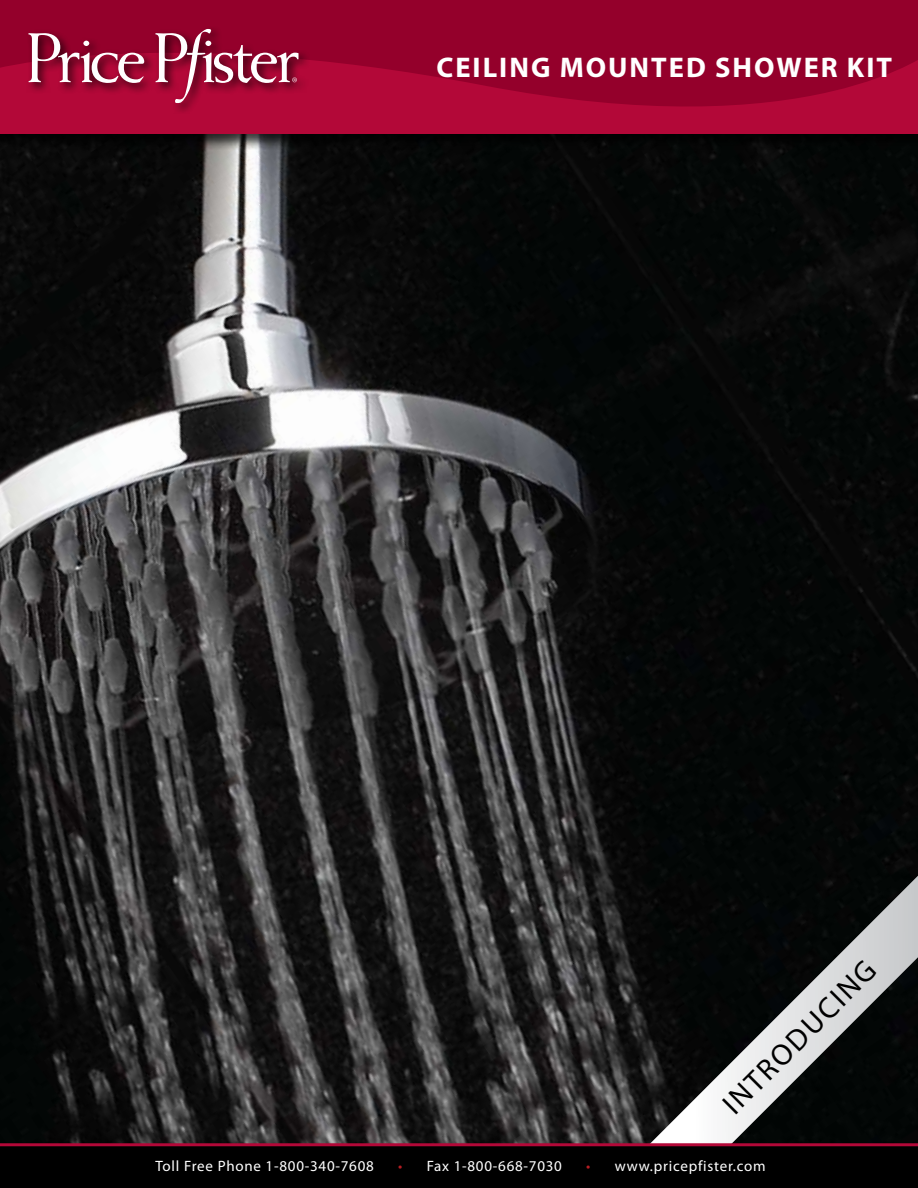
<style>
.page{position:relative;width:918px;height:1188px;background:#fff}
.page>*{position:absolute;margin:0;border:0;box-sizing:border-box;transform-origin:0 0}
.t1{font:30px "Myriad Pro";color:#000}
.t2{font:700 28.5px "Myriad Pro";letter-spacing:.07em;color:#fff}
.t3{font:15px "Myriad Pro";letter-spacing:.05em;color:#fff}
.s1{color:#b61d22}
</style>
<div class="page">
<img style="left:0;top:150px;width:918px;height:992px">
<svg style="left:633px;top:876px;width:285px;height:266px;background:#3b3d3d"></svg>
<svg style="left:0;top:0;width:918px;height:149px;background:#8c032a"></svg>
<div style="left:24px;top:24px;width:285px;height:90px;background:#000;opacity:.75"></div>
<svg style="left:29px;top:33px;width:115px;height:50px"></svg>
<svg style="left:155px;top:29px;width:143px;height:74px;background:#a73354"></svg>
<div style="left:0;top:1142px;width:918px;height:46px;background:#000;opacity:.75"></div>
<svg style="left:0;top:1143px;width:918px;height:45px;background:#0c0004"></svg>
<h2 class="t2" style="left:436px;top:49px;width:457px">CEILING MOUNTED SHOWER KIT</h2>
<h1 class="t1" style="left:715px;top:1095px;width:204px;rotate:-45deg">Introducing</h1>
<p class="t3" style="left:155px;top:1157px;width:220px">Toll Free Phone 1-800-340-7608</p>
<p class="t3" style="left:398px;top:1157px;width:165px"><span class="s1">•</span> Fax 1-800-668-7030</p>
<p class="t3" style="left:586px;top:1157px;width:181px"><span class="s1">•</span> www.pricepfister.com</p>
</div>
